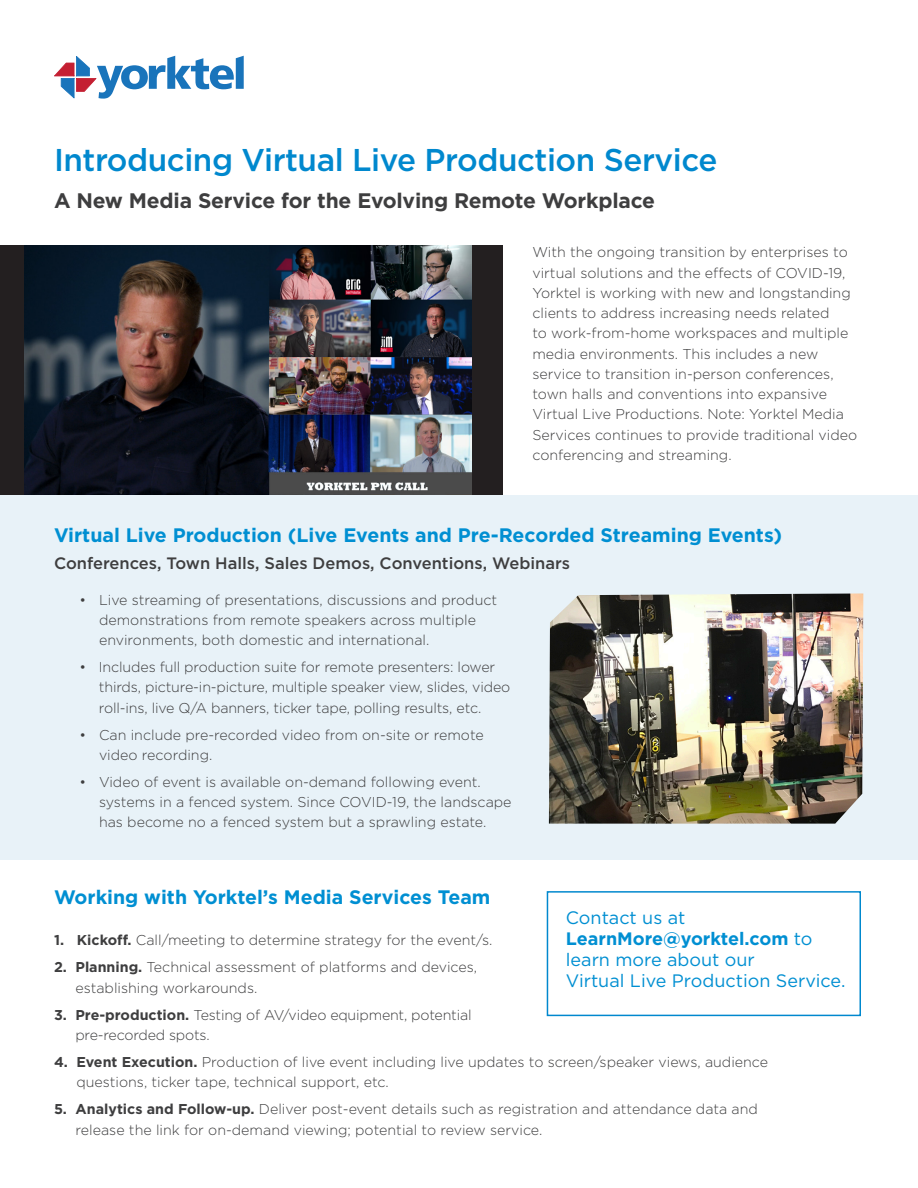
<style>
.page{position:relative;width:918px;height:1188px;background:#fff}
.page>*{position:absolute;margin:0;border:0;box-sizing:border-box;transform-origin:0 0}
.t1{font:500 31.5px "Gotham";letter-spacing:-.015em;color:#0088ce}
.t2{font:700 21px "Gotham";letter-spacing:-.01em;color:#3e3e3f}
.Subhead_1{font:700 19.5px "Gotham";color:#008fd2}
.text{font:700 19.5px "Gotham";color:#008fd2}
.t3{font:18px/21px "Gotham";color:#008fd2}
.t4{font:500 16.5px "Gotham";color:#3e3e3f}
.text-2{font:300 14.25px/20.2px "Gotham";color:#3e3e3f}
.s1{font-weight:700}
</style>
<div class="page">
<div style="left:0;top:495px;width:917px;height:364px;background:#e8f2f8"></div>
<div style="left:0;top:245px;width:502px;height:250px;background:#231f20"></div>
<img style="left:25px;top:245px;width:447px;height:249px">
<svg style="left:54px;top:56px;width:190px;height:43px"></svg>
<img style="left:549px;top:593px;width:314px;height:231px">
<div style="left:547px;top:891px;width:314px;height:125px;border:2px solid #0088ce"></div>
<p class="t1" style="left:54px;top:142px;width:665px">Introducing Virtual Live Production Service</p>
<p class="t2" style="left:54px;top:189px;width:603px">A New Media Service for the Evolving Remote Workplace</p>
<p class="text-2" style="left:532px;top:242px;width:326px">With the ongoing transition by enterprises to virtual solutions and the effects of COVID-19, Yorktel is working with new and longstanding clients to address increasing needs related<br>to work-from-home workspaces and multiple media environments. This includes a new service to transition in-person conferences, town halls and conventions into expansive Virtual Live Productions. Note: Yorktel Media Services continues to provide traditional video conferencing and streaming.</p>
<p class="Subhead_1" style="left:54px;top:524px;width:730px">Virtual Live Production (Live Events and Pre-Recorded Streaming Events)</p>
<p class="t4" style="left:54px;top:553px;width:518px">Conferences, Town Halls, Sales Demos, Conventions, Webinars</p>
<p class="text-2" style="left:99px;top:589px;width:400px;text-indent:-20px">• Live streaming of presentations, discussions and product demonstrations from remote speakers across multiple environments, both domestic and international.</p>
<p class="text-2" style="left:99px;top:657px;width:413px;text-indent:-19px">• Includes full production suite for remote presenters: lower thirds, picture-in-picture, multiple speaker view, slides, video roll-ins, live Q/A banners, ticker tape, polling results, etc.</p>
<p class="text-2" style="left:99px;top:724px;width:386px;text-indent:-20px">• Can include pre-recorded video from on-site or remote video recording.</p>
<p class="text-2" style="left:99px;top:771px;width:414px;text-indent:-20px">• Video of event is available on-demand following event. systems in a fenced system. Since COVID-19, the landscape has become no a fenced system but a sprawling estate.</p>
<p class="text" style="left:54px;top:886px;width:438px">Working with Yorktel’s Media Services Team</p>
<p class="text-2" style="left:54px;top:930px;width:440px"><span class="s1">1. Kickoff.</span> Call/meeting to determine strategy for the event/s.</p>
<p class="text-2" style="left:76px;top:957px;width:403px;text-indent:-22px"><span class="s1">2. Planning.</span> Technical assessment of platforms and devices, establishing workarounds.</p>
<p class="text-2" style="left:75px;top:1004px;width:398px;text-indent:-21px"><span class="s1">3. Pre-production.</span> Testing of AV/video equipment, potential pre-recorded spots.</p>
<p class="text-2" style="left:76px;top:1051px;width:693px;text-indent:-22px"><span class="s1">4. Event Execution.</span> Production of live event including live updates to screen/speaker views, audience questions, ticker tape, technical support, etc.</p>
<p class="text-2" style="left:76px;top:1098px;width:684px;line-height:21px;text-indent:-22px"><span class="s1">5. Analytics and Follow-up.</span> Deliver post-event details such as registration and attendance data and release the link for on-demand viewing; potential to review service.</p>
<p class="t3" style="left:566px;top:906px;width:281px">Contact us at<br><span class="s1">LearnMore@yorktel.com</span> to learn more about our<br>Virtual Live Production Service.</p>
</div>
